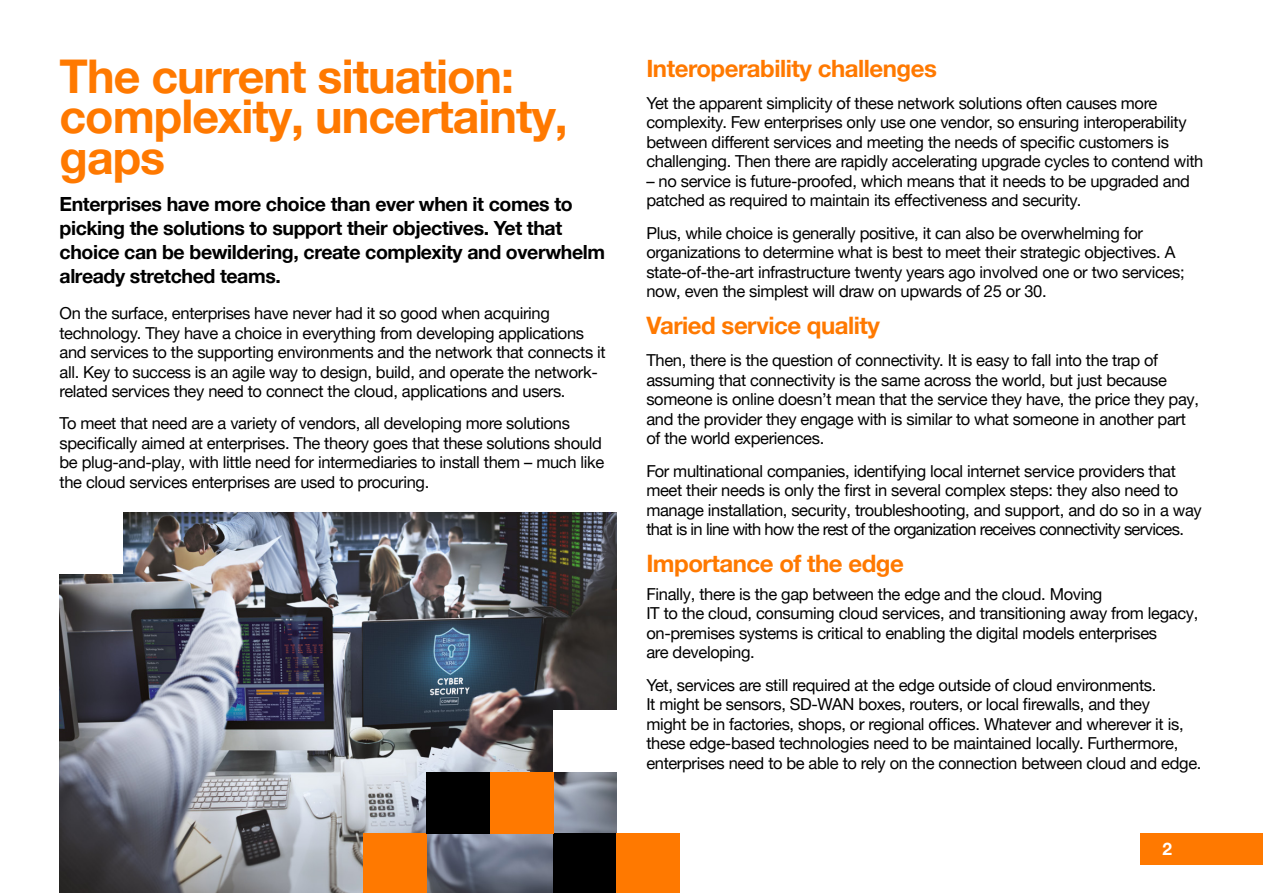
<style>
.page{position:relative;width:1263px;height:893px;background:#fff}
.page>*{position:absolute;margin:0;border:0;box-sizing:border-box;transform-origin:0 0}
.t1{font:700 46.5px/40.5px "Helvetica Neue";letter-spacing:-.02em;color:#ff7900}
.t2{font:700 24px "Helvetica Neue";letter-spacing:-.02em;color:#ff7900}
.t3{font:700 24px "Helvetica Neue LT Std";letter-spacing:-.02em;color:#ff7900}
.t4{font:700 19.5px/24px "Helvetica Neue";letter-spacing:-.02em;color:#000}
.t5{font:700 17.25px "Helvetica Neue";color:#fff}
.t6{font:16.5px/19.5px "Helvetica Neue";letter-spacing:-.02em;color:#000}
</style>
<div class="page">
<img style="left:60px;top:512px;width:556px;height:381px">
<div style="left:1141px;top:833px;width:122px;height:32px;background:#ff7900"></div>
<div style="left:363px;top:833px;width:64px;height:60px;background:#ff7900"></div>
<div style="left:427px;top:772px;width:63px;height:61px;background:#000"></div>
<div style="left:553px;top:834px;width:63px;height:59px;background:#000"></div>
<div style="left:57px;top:512px;width:66px;height:62px;background:#fff"></div>
<div style="left:616px;top:834px;width:64px;height:59px;background:#ff7900"></div>
<div style="left:490px;top:772px;width:63px;height:61px;background:#ff7900"></div>
<div style="left:553px;top:711px;width:63px;height:61px;background:#fff"></div>
<h1 class="t1" style="left:60px;top:56px;width:510px">The current situation: complexity, uncertainty, gaps</h1>
<p class="t4" style="left:60px;top:191px;width:547px">Enterprises have more choice than ever when it comes to picking the solutions to support their objectives. Yet that choice can be bewildering, create complexity and overwhelm already stretched teams.</p>
<p class="t6" style="left:60px;top:303px;width:548px">On the surface, enterprises have never had it so good when acquiring technology. They have a choice in everything from developing applications and services to the supporting environments and the network that connects it all. Key to success is an agile way to design, build, and operate the network&shy;related services they need to connect the cloud, applications and users.</p>
<p class="t6" style="left:60px;top:414px;width:546px">To meet that need are a variety of vendors, all developing more solutions specifically aimed at enterprises. The theory goes that these solutions should be plug-and-play, with little need for intermediaries to install them – much like the cloud services enterprises are used to procuring.</p>
<h2 class="t3" style="left:646px;top:53px;width:292px">Interoperability challenges</h2>
<p class="t6" style="left:646px;top:93px;width:558px">Yet the apparent simplicity of these network solutions often causes more complexity. Few enterprises only use one vendor, so ensuring interoperability between different services and meeting the needs of specific customers is challenging. Then there are rapidly accelerating upgrade cycles to contend with</p>
<p class="t6" style="left:646px;top:171px;width:545px">– no service is future-proofed, which means that it needs to be upgraded and patched as required to maintain its effectiveness and security.</p>
<p class="t6" style="left:646px;top:223px;width:540px">Plus, while choice is generally positive, it can also be overwhelming for organizations to determine what is best to meet their strategic objectives. A state-of-the-art infrastructure twenty years ago involved one or two services; now, even the simplest will draw on upwards of 25 or 30.</p>
<h2 class="t2" style="left:646px;top:311px;width:235px">Varied service quality</h2>
<p class="t6" style="left:646px;top:350px;width:554px">Then, there is the question of connectivity. It is easy to fall into the trap of assuming that connectivity is the same across the world, but just because someone is online doesn’t mean that the service they have, the price they pay, and the provider they engage with is similar to what someone in another part of the world experiences.</p>
<p class="t6" style="left:646px;top:461px;width:557px">For multinational companies, identifying local internet service providers that meet their needs is only the first in several complex steps: they also need to manage installation, security, troubleshooting, and support, and do so in a way that is in line with how the rest of the organization receives connectivity services.</p>
<h2 class="t2" style="left:646px;top:548px;width:259px">Importance of the edge</h2>
<p class="t6" style="left:646px;top:584px;width:554px">Finally, there is the gap between the edge and the cloud. Moving<br>IT to the cloud, consuming cloud services, and transitioning away from legacy, on-premises systems is critical to enabling the digital models enterprises<br>are developing.</p>
<p class="t6" style="left:646px;top:675px;width:557px">Yet, services are still required at the edge outside of cloud environments.<br>It might be sensors, SD-WAN boxes, routers, or local firewalls, and they<br>might be in factories, shops, or regional offices. Whatever and wherever it is, these edge-based technologies need to be maintained locally. Furthermore, enterprises need to be able to rely on the connection between cloud and edge.</p>
<p class="t5" style="left:1162px;top:838px;width:11px">2</p>
</div>
